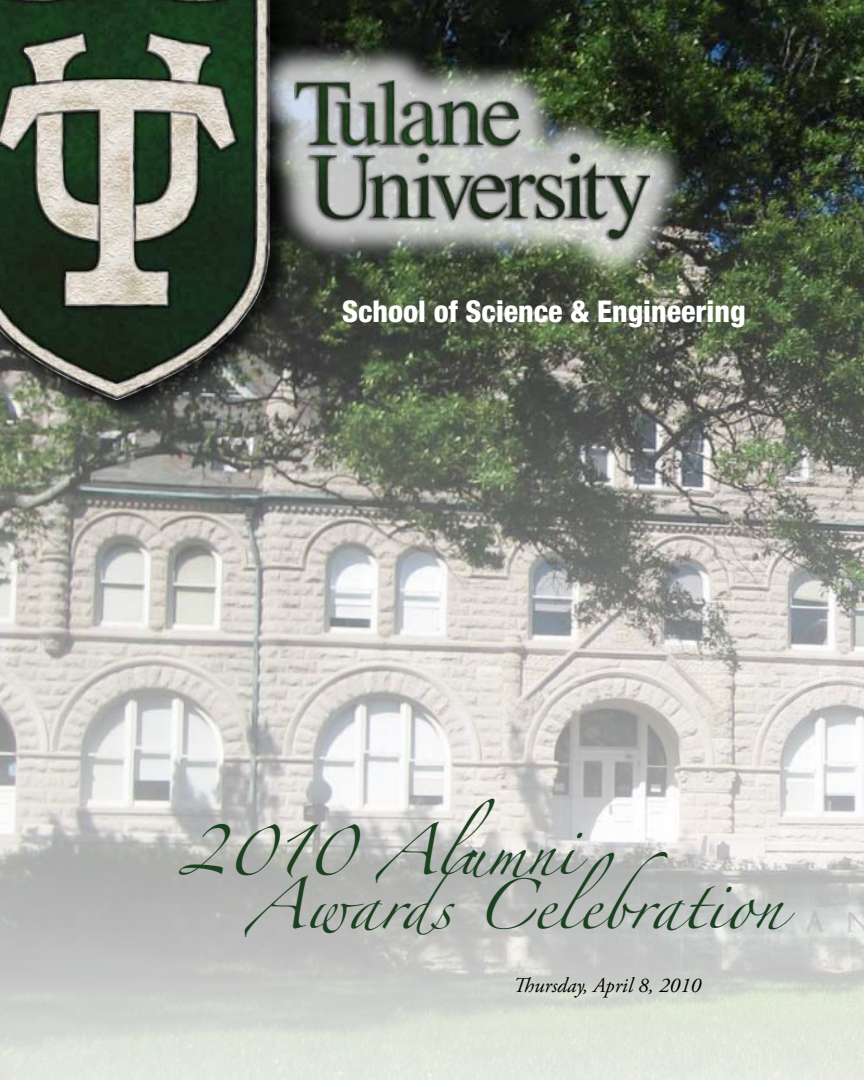
<style>
.page{position:relative;width:864px;height:1080px;background:#fff}
.page>*{position:absolute;margin:0;border:0;box-sizing:border-box;transform-origin:0 0}
.t1{font:45px/54px "Zapfino";color:#1b4120}
.t2{font:800 condensed 30px "Helvetica Neue";color:#fff}
.t3{font:italic 21px "Adobe Garamond Pro";color:#000}
</style>
<div class="page">
<img style="left:0;top:0;width:864px;height:1080px">
<div style="left:0;top:0;width:295px;height:424px;background:#000;opacity:.75"></div>
<img style="left:0;top:0;width:270px;height:399px">
<div style="left:253px;top:39px;width:433px;height:240px;background:#fff;opacity:.75"></div>
<img style="left:294px;top:81px;width:355px;height:162px">
<p class="t2" style="left:342px;top:292px;width:405px">School of Science &amp; Engineering</p>
<p class="t1" style="left:246px;top:831px;width:538px;text-indent:-68px">2010 Alumni<br>Awards Celebration</p>
<p class="t3" style="left:513px;top:973px;width:189px">Thursday, April 8, 2010</p>
</div>
